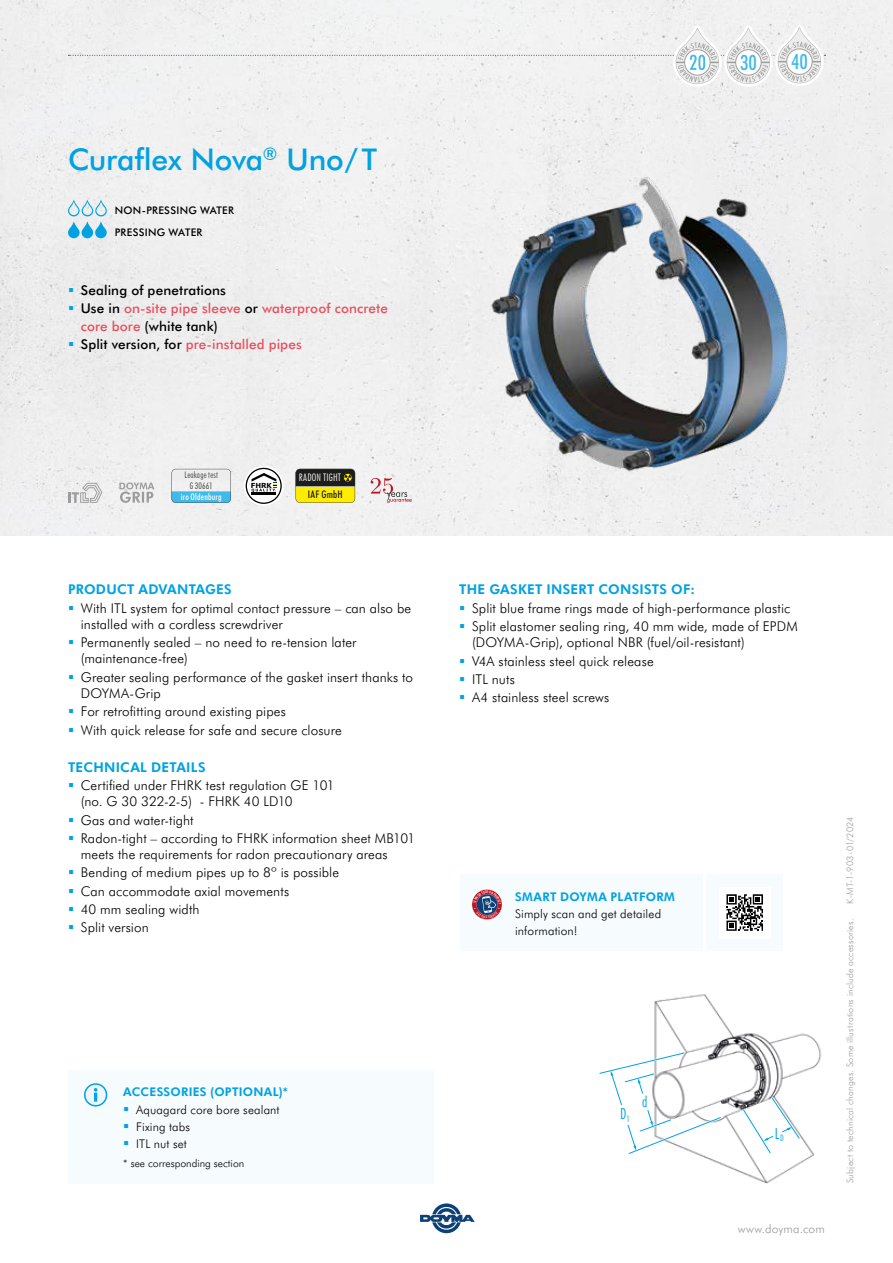
<style>
.page{position:relative;width:893px;height:1263px;background:#fff}
.page>*{position:absolute;margin:0;border:0;box-sizing:border-box;transform-origin:0 0}
.t1{font:500 30px "Futura BT";letter-spacing:-.005em;color:#00a2e2}
.t2{font:500 condensed 20.85px "Futura BT";color:#40bae9}
.t3{font:300 condensed 15.3px "Futura BT";color:#00a3e2}
.t4{font:300 13.5px/18.3px "Futura BT";letter-spacing:.01em;color:#000}
.t5{font:500 13.5px/18px "Futura BT";letter-spacing:.01em;color:#ea4f5f}
.t6{font:700 13.5px "Futura BT";letter-spacing:.02em;color:#00a2e2}
.t7{font:300 12px/17.1px "Futura BT";letter-spacing:.015em;color:#000}
.t8{font:700 12px "Futura BT";letter-spacing:.025em;color:#00a2e2}
.t9{font:300 12px "Futura BT";letter-spacing:.015em;color:#9c9c9d}
.t10{font:500 10.5px/21.9px "Futura BT";letter-spacing:.03em;color:#000}
.t11{font:300 10.5px "Futura BT";color:#000}
.t12{font:300 condensed 10.5px "Futura BT";letter-spacing:.015em;color:#fff}
.t13{font:500 condensed 10.5px "Futura BT";letter-spacing:.02em;color:#1d1d1c}
.t14{font:300 9px "Futura BT";letter-spacing:.02em;color:#9c9c9d}
.t15{font:300 condensed 9px "Futura BT";letter-spacing:.02em;color:#3c3c3b}
.t16{font:500 condensed 9px "Futura BT";letter-spacing:.02em;color:#fff}
.t17{font:700 6.9px "Verdana";color:#000}
.s1{color:#000}
</style>
<div class="page">
<div style="left:0;top:0;width:893px;height:535px;background:#efefef"></div>
<svg style="left:420px;top:1203px;width:55px;height:30px"></svg>
<svg style="left:68px;top:199px;width:39px;height:39px"></svg>
<img style="left:459px;top:146px;width:366px;height:357px">
<svg style="left:68px;top:25px;width:758px;height:62px"></svg>
<svg style="left:68px;top:483px;width:34px;height:20px"></svg>
<svg style="left:119px;top:482px;width:35px;height:21px"></svg>
<svg style="left:171px;top:469px;width:60px;height:34px"></svg>
<img style="left:654px;top:994px;width:168px;height:189px">
<svg style="left:599px;top:1051px;width:124px;height:105px"></svg>
<div style="left:619px;top:1105px;width:16px;height:19px;background:#fff"></div>
<svg style="left:741px;top:1096px;width:61px;height:59px"></svg>
<svg style="left:371px;top:478px;width:41px;height:25px"></svg>
<div style="left:68px;top:1070px;width:366px;height:114px;background:#f6fbfe"></div>
<svg style="left:81px;top:1080px;width:30px;height:30px"></svg>
<div style="left:85px;top:1084px;width:22px;height:22px;background:#edf6fd;border-radius:50%"></div>
<div style="left:84px;top:1083px;width:23px;height:23px;border:2px solid #00a2e2;border-radius:50%"></div>
<svg style="left:94px;top:1088px;width:3px;height:13px"></svg>
<svg style="left:296px;top:469px;width:59px;height:34px;background:#8c8315"></svg>
<svg style="left:244px;top:466px;width:40px;height:40px"></svg>
<svg style="left:246px;top:468px;width:36px;height:36px"></svg>
<div style="left:460px;top:874px;width:242px;height:77px;background:#f6fbfe"></div>
<div style="left:706px;top:874px;width:77px;height:77px;background:#f6fbfe"></div>
<div style="left:719px;top:887px;width:51px;height:51px;background:#fff"></div>
<svg style="left:726px;top:894px;width:37px;height:37px"></svg>
<svg style="left:69px;top:288px;width:4px;height:4px"></svg>
<svg style="left:69px;top:306px;width:4px;height:4px"></svg>
<svg style="left:69px;top:342px;width:4px;height:4px"></svg>
<svg style="left:471px;top:889px;width:31px;height:31px"></svg>
<h1 class="t1" style="left:68px;top:138px;width:311px">Curaflex Nova<sup>®</sup> Uno/T</h1>
<p class="t10" style="left:115px;top:199px;width:121px">NON-PRESSING WATER<br>PRESSING WATER</p>
<p class="t5" style="left:81px;top:281px;width:309px"><span class="s1">Sealing of penetrations<br>Use in</span> on-site pipe sleeve <span class="s1">or</span> waterproof concrete core bore <span class="s1">(white tank)<br>Split version, for</span> pre-installed pipes</p>
<h2 class="t2" style="left:740px;top:48px;width:18px">30</h2>
<h2 class="t2" style="left:791px;top:47px;width:18px">40</h2>
<p class="t15" style="left:184px;top:469px;width:35px">Leakage test</p>
<p class="t16" style="left:181px;top:491px;width:42px">iro Oldenburg</p>
<p class="t15" style="left:190px;top:481px;width:24px">G 30661</p>
<p class="t17" style="left:251px;top:480px;width:23px">FHRK</p>
<p class="t12" style="left:299px;top:470px;width:44px">RADON TIGHT</p>
<p class="t13" style="left:308px;top:487px;width:36px">IAF GmbH</p>
<p class="t6" style="left:68px;top:580px;width:165px">PRODUCT ADVANTAGES</p>
<p class="t4" style="left:81px;top:599px;width:332px;line-height:16.2px">With ITL system for optimal contact pressure – can also be installed with a cordless screwdriver</p>
<p class="t4" style="left:81px;top:634px;width:277px;line-height:16.2px">Permanently sealed – no need to re-tension later (maintenance-free)</p>
<p class="t4" style="left:81px;top:668px;width:334px;line-height:16.2px">Greater sealing performance of the gasket insert thanks to<br>DOYMA-Grip</p>
<p class="t4" style="left:81px;top:702px;width:263px">For retrofitting around existing pipes<br>With quick release for safe and secure closure</p>
<p class="t6" style="left:68px;top:757px;width:139px">TECHNICAL DETAILS</p>
<p class="t4" style="left:81px;top:777px;width:255px;line-height:16.2px">Certified under FHRK test regulation GE 101 (no. G 30 322-2-5) - FHRK 40 LD10</p>
<p class="t4" style="left:81px;top:810px;width:336px">Gas and water-tight<br>Radon-tight – according to FHRK information sheet MB101</p>
<p class="t4" style="left:81px;top:845px;width:308px">meets the requirements for radon precautionary areas<br>Bending of medium pipes up to 8º is possible<br>Can accommodate axial movements<br>40 mm sealing width<br>Split version</p>
<p class="t8" style="left:123px;top:1084px;width:167px">ACCESSORIES (OPTIONAL)*</p>
<p class="t7" style="left:136px;top:1100px;width:145px">Aquagard core bore sealant<br>Fixing tabs<br>ITL nut set</p>
<p class="t11" style="left:123px;top:1156px;width:123px">* see corresponding section</p>
<p class="t6" style="left:459px;top:580px;width:237px">THE GASKET INSERT CONSISTS OF:</p>
<p class="t4" style="left:472px;top:598px;width:327px">Split blue frame rings made of high-performance plastic<br>Split elastomer sealing ring, 40 mm wide, made of EPDM</p>
<p class="t4" style="left:472px;top:633px;width:274px">(DOYMA-Grip), optional NBR (fuel/oil-resistant)<br>V4A stainless steel quick release<br>ITL nuts<br>A4 stainless steel screws</p>
<p class="t8" style="left:515px;top:888px;width:161px">SMART DOYMA PLATFORM</p>
<p class="t7" style="left:515px;top:904px;width:148px">Simply scan and get detailed information!</p>
<p class="t3" style="left:620px;top:1104px;width:11px">D<sub>1</sub></p>
<p class="t3" style="left:642px;top:1092px;width:7px">d</p>
<p class="t3" style="left:775px;top:1124px;width:11px">L<sub>D</sub></p>
<p class="t9" style="left:738px;top:1221px;width:89px">www.doyma.com</p>
<p class="t14" style="left:844px;top:904px;width:89px;rotate:-90deg">K-MT-1-903-01/2024</p>
<p class="t14" style="left:844px;top:1183px;width:266px;rotate:-90deg">Subject to technical changes. Some illustrations include accessories.</p>
</div>
